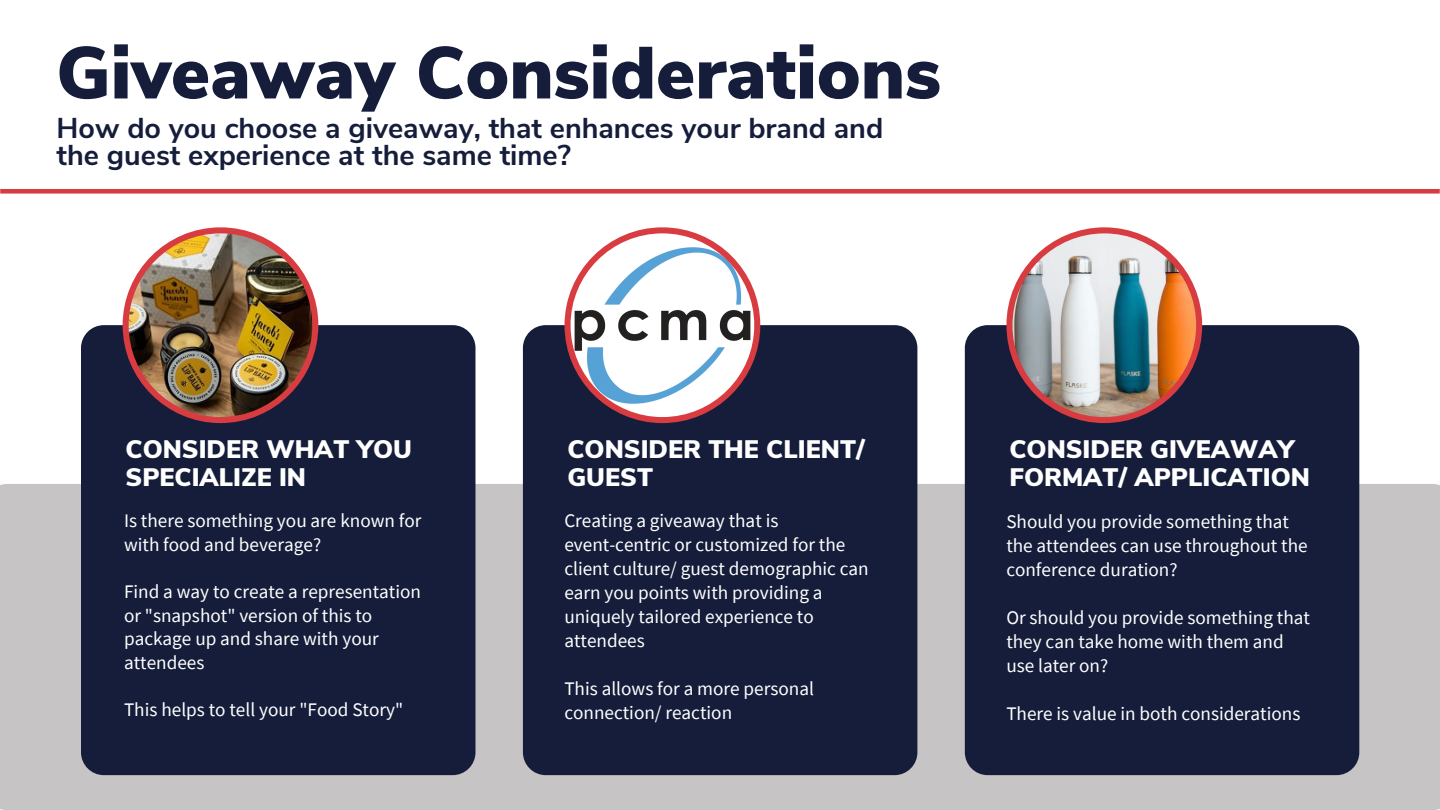
<style>
.page{position:relative;width:1440px;height:810px;background:#fff}
.page>*{position:absolute;margin:0;border:0;box-sizing:border-box;transform-origin:0 0}
.t1{font:900 73.3px "Nunito Sans";color:#151d3b}
.t2{font:700 28.7px/27px "Nunito Sans";color:#151d3b}
.t3{font:900 25.3px/27.8px "Nunito Sans";color:#fff}
.t4{font:19.2px/24px "Source Sans Pro";color:#fff}
</style>
<div class="page">
<div style="left:0;top:484px;width:1440px;height:326px;background:#c7c4c6"></div>
<div style="left:81px;top:325px;width:394px;height:450px;background:#151d3b;border-radius:23px"></div>
<div style="left:523px;top:325px;width:394px;height:450px;background:#151d3b;border-radius:23px"></div>
<div style="left:965px;top:325px;width:394px;height:450px;background:#151d3b;border-radius:23px"></div>
<img style="left:123px;top:227px;width:195px;height:196px">
<svg style="left:565px;top:227px;width:195px;height:196px"></svg>
<img style="left:1006px;top:227px;width:196px;height:196px">
<svg style="left:0;top:189px;width:1440px;height:5px;background:#db4c51"></svg>
<h1 class="t1" style="left:56px;top:24px;width:886px">Giveaway Considerations</h1>
<h2 class="t2" style="left:57px;top:115px;width:828px">How do you choose a giveaway, that enhances your brand and the guest experience at the same time?</h2>
<h3 class="t3" style="left:126px;top:436px;width:288px">CONSIDER WHAT YOU<br>SPECIALIZE IN</h3>
<h3 class="t3" style="left:567px;top:436px;width:299px">CONSIDER THE CLIENT/<br>GUEST</h3>
<h3 class="t3" style="left:1009px;top:436px;width:302px">CONSIDER GIVEAWAY<br>FORMAT/ APPLICATION</h3>
<p class="t4" style="left:124px;top:509px;width:299px;line-height:23.6px">Is there something you are known for with food and beverage?</p>
<p class="t4" style="left:124px;top:579px;width:299px;line-height:23.6px">Find a way to create a representation or "snapshot" version of this to package up and share with your attendees</p>
<p class="t4" style="left:124px;top:697px;width:281px">This helps to tell your "Food Story"</p>
<p class="t4" style="left:564px;top:509px;width:306px">Creating a giveaway that is event-centric or customized for the client culture/ guest demographic can earn you points with providing a uniquely tailored experience to attendees</p>
<p class="t4" style="left:564px;top:677px;width:251px">This allows for a more personal connection/ reaction</p>
<p class="t4" style="left:1006px;top:509px;width:303px">Should you provide something that the attendees can use throughout the conference duration?</p>
<p class="t4" style="left:1006px;top:605px;width:305px">Or should you provide something that they can take home with them and use later on?</p>
<p class="t4" style="left:1006px;top:701px;width:296px">There is value in both considerations</p>
</div>
